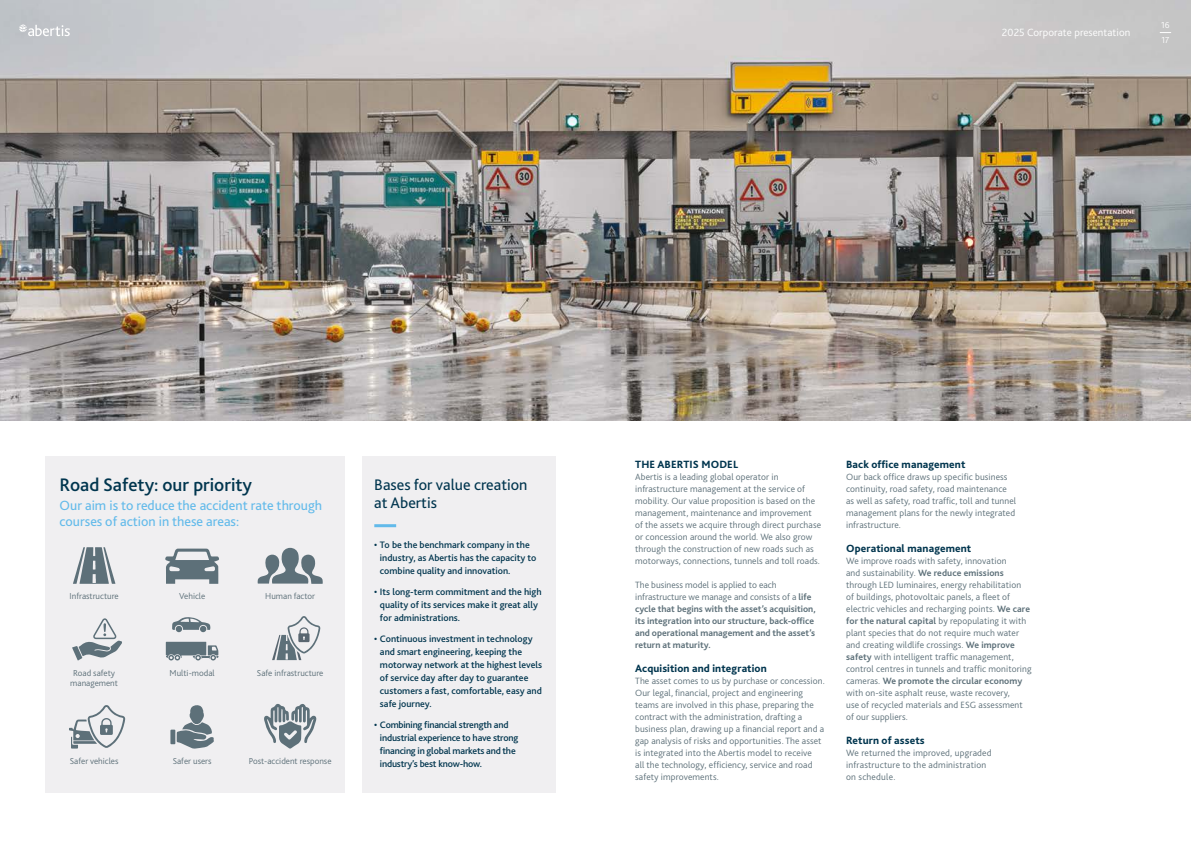
<style>
.page{position:relative;width:1191px;height:842px;background:#fff}
.page>*{position:absolute;margin:0;border:0;box-sizing:border-box;transform-origin:0 0}
.t1{font:500 19px "Bliss 2";color:#00354e}
.t2{font:16px/18px "Bliss 2";color:#00354e}
.t3{font:14px/16px "Bliss 2";color:#62baea}
.t4{font:800 11px "Bliss 2";letter-spacing:.01em;color:#00354e}
.t5{font:300 11px "Bliss 2";letter-spacing:.005em;color:#fff}
.t6{font:500 9.8px/13px "Bliss 2";color:#00354e}
.t7{font:500 9.8px/13px "Bliss 2";letter-spacing:-.02em;color:#00354e}
.t8{font:300 9.5px/12px "Bliss 2";letter-spacing:.01em;color:#5d7079}
.t9{font:700 9.5px/12px "Bliss 2";color:#5d7079}
.t10{font:300 9px/10.5px "Bliss 2";color:#5d7079;text-align:center}
.t11{font:300 9px/15px "Bliss 2";color:#fff}
.s1{font-weight:300}
.s2{font-weight:700}
</style>
<div class="page">
<div style="left:45px;top:456px;width:300px;height:336px;background:#f0eff1"></div>
<div style="left:362px;top:456px;width:194px;height:336px;background:#f0eff1"></div>
<img style="left:0;top:0;width:1191px;height:420px">
<svg style="left:1159px;top:32px;width:12px;height:1px"></svg>
<svg style="left:19px;top:25px;width:51px;height:11px"></svg>
<svg style="left:72px;top:618px;width:50px;height:43px"></svg>
<svg style="left:166px;top:642px;width:52px;height:18px"></svg>
<svg style="left:172px;top:617px;width:38px;height:15px"></svg>
<svg style="left:272px;top:616px;width:48px;height:44px"></svg>
<svg style="left:69px;top:705px;width:56px;height:43px"></svg>
<svg style="left:170px;top:705px;width:44px;height:44px"></svg>
<svg style="left:264px;top:703px;width:52px;height:46px"></svg>
<svg style="left:73px;top:547px;width:42px;height:37px"></svg>
<svg style="left:165px;top:549px;width:54px;height:35px"></svg>
<svg style="left:257px;top:548px;width:66px;height:36px"></svg>
<hr style="left:374px;top:524px;width:22px;height:3px;background:#62baea">
<p class="t5" style="left:1002px;top:25px;width:130px">2025 Corporate presentation</p>
<p class="t11" style="left:1161px;top:17px;width:10px">16<br>17</p>
<h1 class="t1" style="left:60px;top:473px;width:194px">Road Safety: our priority</h1>
<h3 class="t3" style="left:60px;top:497px;width:264px">Our aim is to reduce the accident rate through courses of action in these areas:</h3>
<p class="t10" style="left:70px;top:590px;width:51px">Infrastructure</p>
<p class="t10" style="left:179px;top:590px;width:28px">Vehicle</p>
<p class="t10" style="left:265px;top:590px;width:51px">Human factor</p>
<p class="t10" style="left:70px;top:667px;width:49px">Road safety management</p>
<p class="t10" style="left:170px;top:667px;width:47px">Multi-modal</p>
<p class="t10" style="left:257px;top:667px;width:68px">Safe infrastructure</p>
<p class="t10" style="left:70px;top:755px;width:50px">Safer vehicles</p>
<p class="t10" style="left:173px;top:755px;width:40px">Safer users</p>
<p class="t10" style="left:249px;top:755px;width:84px">Post-accident response</p>
<h2 class="t2" style="left:374px;top:475px;width:155px">Bases for value creation at Abertis</h2>
<p class="t6" style="left:380px;top:538px;width:158px;text-indent:-6px">• To be the benchmark company in the industry, as Abertis has the capacity to combine quality and innovation.</p>
<p class="t6" style="left:380px;top:585px;width:163px;text-indent:-6px">• Its long-term commitment and the high quality of its services make it great ally for administrations.</p>
<p class="t6" style="left:380px;top:632px;width:164px;text-indent:-6px">• Continuous investment in technology and smart engineering, keeping the motorway network at the highest levels of service day after day to guarantee customers a fast, comfortable, easy and safe journey.</p>
<p class="t7" style="left:380px;top:718px;width:140px;text-indent:-6px">• Combining financial strength and industrial experience to have strong financing in global markets and the industry’s best know-how.</p>
<p class="t4" style="left:635px;top:458px;width:104px">THE ABERTIS MODEL</p>
<p class="t8" style="left:635px;top:471px;width:187px">Abertis is a leading global operator in infrastructure management at the service of mobility. Our value proposition is based on the management, maintenance and improvement of the assets we acquire through direct purchase or concession around the world. We also grow through the construction of new roads such as motorways, connections, tunnels and toll roads.</p>
<p class="t9" style="left:635px;top:579px;width:182px"><span class="s1">The business model is applied to each infrastructure we manage and consists of a</span> life cycle that begins with the asset’s acquisition, its integration into our structure, back-office and operational management and the asset’s return at maturity.</p>
<p class="t4" style="left:635px;top:662px;width:133px">Acquisition and integration</p>
<p class="t8" style="left:635px;top:675px;width:191px">The asset comes to us by purchase or concession.<br>Our legal, financial, project and engineering teams are involved in this phase, preparing the contract with the administration, drafting a business plan, drawing up a financial report and a gap analysis of risks and opportunities. The asset is integrated into the Abertis model to receive<br>all the technology, efficiency, service and road safety improvements.</p>
<p class="t4" style="left:846px;top:458px;width:121px">Back office management</p>
<p class="t8" style="left:846px;top:471px;width:172px">Our back office draws up specific business continuity, road safety, road maintenance as well as safety, road traffic, toll and tunnel management plans for the newly integrated infrastructure.</p>
<p class="t4" style="left:846px;top:542px;width:127px">Operational management</p>
<p class="t8" style="left:846px;top:555px;width:187px">We improve roads with safety, innovation<br>and sustainability. <span class="s2">We reduce emissions </span>through LED luminaires, energy rehabilitation<br>of buildings, photovoltaic panels, a fleet of electric vehicles and recharging points. <span class="s2">We care for the natural capital</span> by repopulating it with plant species that do not require much water and creating wildlife crossings. <span class="s2">We improve safety</span> with intelligent traffic management, control centres in tunnels and traffic monitoring cameras. <span class="s2">We promote the circular economy </span>with on-site asphalt reuse, waste recovery,<br>use of recycled materials and ESG assessment of our suppliers.</p>
<p class="t4" style="left:846px;top:734px;width:80px">Return of assets</p>
<p class="t8" style="left:846px;top:747px;width:147px">We returned the improved, upgraded infrastructure to the administration on schedule.</p>
</div>
